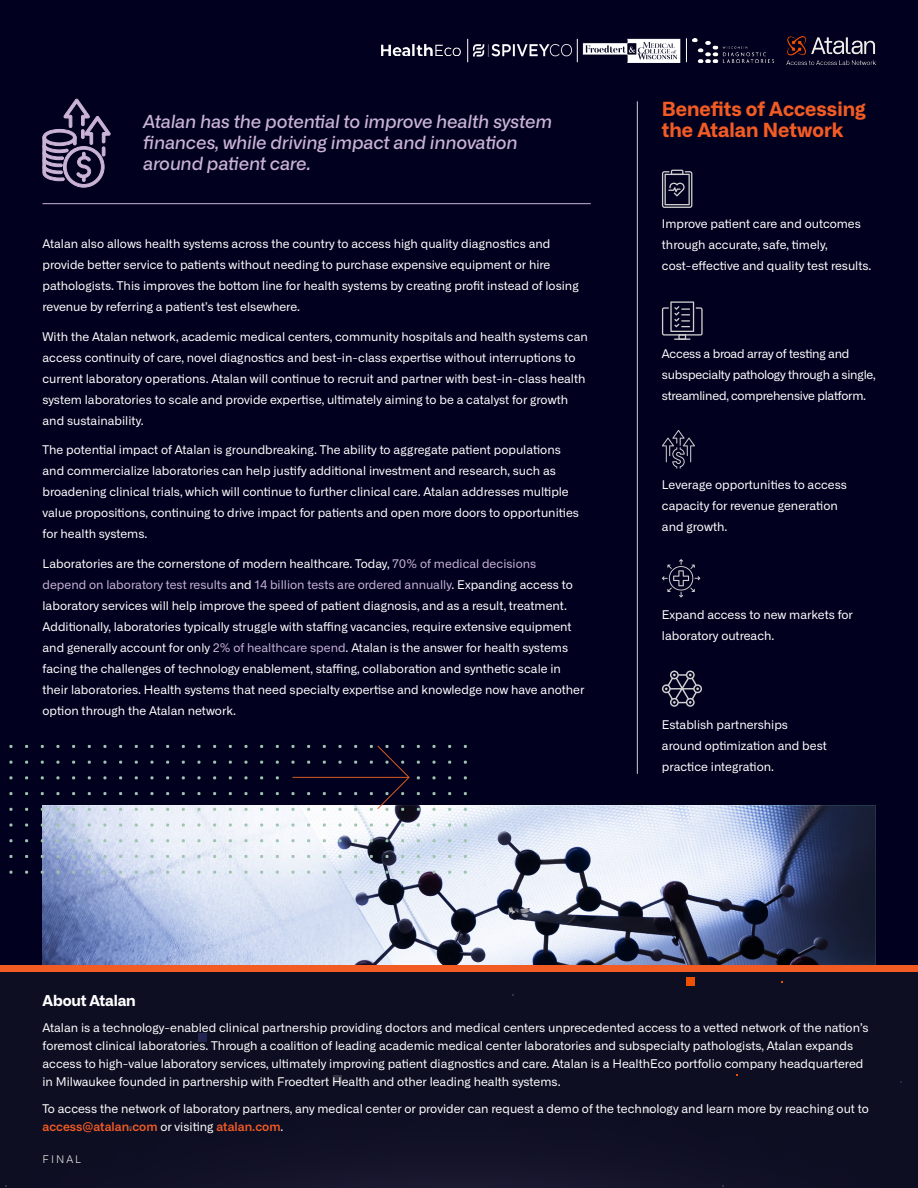
<style>
.page{position:relative;width:918px;height:1188px;background:#01011f}
.page>*{position:absolute;margin:0;border:0;box-sizing:border-box;transform-origin:0 0}
._10_Roboto{font:700 19.5px/21px "Alliance No.1";color:#f25b23}
._10_Roboto-2{font:italic 500 18px/21px "Alliance No.1";letter-spacing:-.01em;color:#cab3d5}
._10_Roboto-3{font:700 15px "Alliance No.1";letter-spacing:-.01em;color:#fff}
._10_Roboto-4{font:12px/21px "Alliance No.1";color:#fff}
._10_Roboto-5{font:12px/21px "Alliance No.1";letter-spacing:-.02em;color:#fff}
._10_Bebas_Neue{font:300 10.5px "Alliance No.1";letter-spacing:.2em;color:#eff0ec}
.s1{color:#cab3d5}
.s2{font-weight:600;color:#f25b23}
</style>
<div class="page">
<svg style="left:43px;top:806px;width:832px;height:160px"></svg>
<svg style="left:662px;top:430px;width:33px;height:39px"></svg>
<svg style="left:662px;top:671px;width:40px;height:36px"></svg>
<img style="left:787px;top:36px;width:88px;height:28px">
<svg style="left:662px;top:559px;width:38px;height:38px"></svg>
<svg style="left:662px;top:170px;width:30px;height:38px"></svg>
<svg style="left:662px;top:301px;width:41px;height:39px"></svg>
<hr style="left:637px;top:101px;width:1px;height:673px;background:#cfd0cf">
<hr style="left:43px;top:203px;width:548px;height:1px;background:#cab3d5">
<svg style="left:42px;top:98px;width:69px;height:90px"></svg>
<div style="left:81px;top:129px;width:4px;height:10px;border:1px solid #cab3d5"></div>
<img style="left:474px;top:44px;width:98px;height:12px">
<svg style="left:577px;top:39px;width:1px;height:23px"></svg>
<svg style="left:467px;top:39px;width:1px;height:23px"></svg>
<img style="left:583px;top:38px;width:97px;height:24px">
<img style="left:693px;top:38px;width:81px;height:24px">
<svg style="left:686px;top:38px;width:1px;height:24px"></svg>
<img style="left:381px;top:44px;width:80px;height:12px">
<div style="left:0;top:969px;width:918px;height:219px;background:#0e0e23"></div>
<div style="left:198px;top:1033px;width:9px;height:9px;background:#232351"></div>
<div style="left:686px;top:977px;width:9px;height:9px;background:#ef5000"></div>
<img style="left:5px;top:1074px;width:897px;height:114px">
<div style="left:0;top:966px;width:918px;height:6px;background:#f25b23"></div>
<svg style="left:291px;top:745px;width:119px;height:66px"></svg>
<p class="_10_Roboto-2" style="left:143px;top:111px;width:410px">Atalan has the potential to improve health system finances, while driving impact and innovation around patient care.</p>
<p class="_10_Roboto-4" style="left:43px;top:233px;width:538px">Atalan also allows health systems across the country to access high quality diagnostics and provide better service to patients without needing to purchase expensive equipment or hire pathologists. This improves the bottom line for health systems by creating profit instead of losing revenue by referring a patient’s test elsewhere.</p>
<p class="_10_Roboto-4" style="left:43px;top:326px;width:547px">With the Atalan network, academic medical centers, community hospitals and health systems can access continuity of care, novel diagnostics and best-in-class expertise without interruptions to current laboratory operations. Atalan will continue to recruit and partner with best-in-class health system laboratories to scale and provide expertise, ultimately aiming to be a catalyst for growth and sustainability.</p>
<p class="_10_Roboto-4" style="left:43px;top:439px;width:538px">The potential impact of Atalan is groundbreaking. The ability to aggregate patient populations and commercialize laboratories can help justify additional investment and research, such as broadening clinical trials, which will continue to further clinical care. Atalan addresses multiple value propositions, continuing to drive impact for patients and open more doors to opportunities for health systems.</p>
<p class="_10_Roboto-4" style="left:43px;top:553px;width:543px">Laboratories are the cornerstone of modern healthcare. Today, <span class="s1">70% of medical decisions<br>depend on laboratory test results</span> and <span class="s1">14 billion tests are ordered annually</span>. Expanding access to laboratory services will help improve the speed of patient diagnosis, and as a result, treatment.<br>Additionally, laboratories typically struggle with staffing vacancies, require extensive equipment and generally account for only <span class="s1">2% of healthcare spend</span>. Atalan is the answer for health systems facing the challenges of technology enablement, staffing, collaboration and synthetic scale in their laboratories. Health systems that need specialty expertise and knowledge now have another option through the Atalan network.</p>
<p class="_10_Roboto" style="left:662px;top:98px;width:206px">Benefits of Accessing the Atalan Network</p>
<p class="_10_Roboto-4" style="left:662px;top:213px;width:211px">Improve patient care and outcomes through accurate, safe, timely, cost-effective and quality test results.</p>
<p class="_10_Roboto-5" style="left:662px;top:344px;width:215px">Access a broad array of testing and subspecialty pathology through a single, streamlined, comprehensive platform.</p>
<p class="_10_Roboto-4" style="left:662px;top:474px;width:187px">Leverage opportunities to access capacity for revenue generation and growth.</p>
<p class="_10_Roboto-4" style="left:662px;top:605px;width:193px">Expand access to new markets for laboratory outreach.</p>
<p class="_10_Roboto-4" style="left:662px;top:714px;width:166px">Establish partnerships around optimization and best practice integration.</p>
<p class="_10_Roboto-3" style="left:43px;top:990px;width:95px">About Atalan</p>
<p class="_10_Roboto-4" style="left:43px;top:1019px;width:828px;line-height:18px">Atalan is a technology-enabled clinical partnership providing doctors and medical centers unprecedented access to a vetted network of the nation’s foremost clinical laboratories. Through a coalition of leading academic medical center laboratories and subspecialty pathologists, Atalan expands access to high-value laboratory services, ultimately improving patient diagnostics and care. Atalan is a HealthEco portfolio company headquartered in Milwaukee founded in partnership with Froedtert Health and other leading health systems.</p>
<p class="_10_Roboto-4" style="left:43px;top:1099px;width:828px;line-height:18px">To access the network of laboratory partners, any medical center or provider can request a demo of the technology and learn more by reaching out to <span class="s2">access@atalan.com</span> or visiting <span class="s2">atalan.com</span>.</p>
<p class="_10_Bebas_Neue" style="left:43px;top:1153px;width:40px">FINAL</p>
</div>
